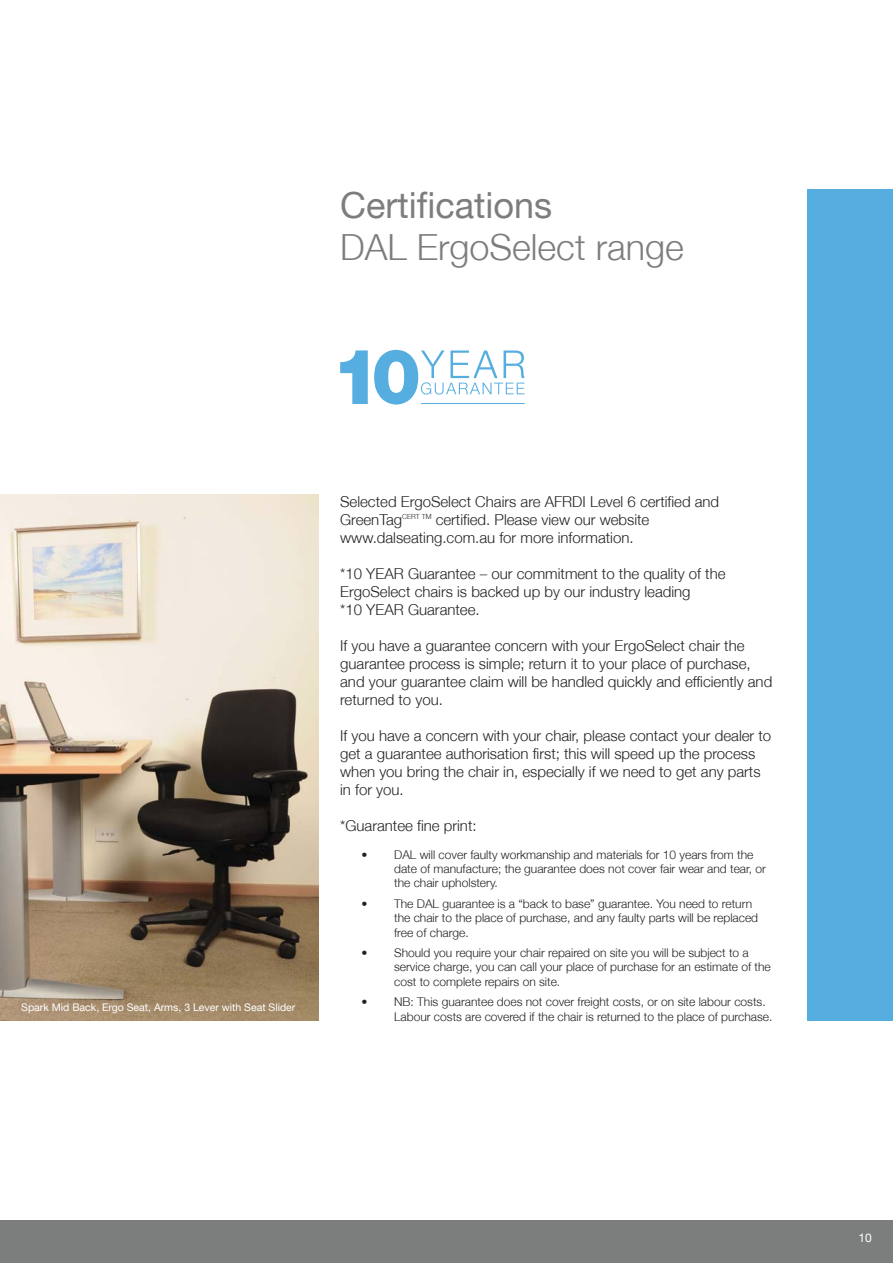
<style>
.page{position:relative;width:893px;height:1263px;background:#fff}
.page>*{position:absolute;margin:0;border:0;box-sizing:border-box;transform-origin:0 0}
.t1{font:300 36px "Helvetica Neue";color:#7c7d7d}
.t2{font:36px "Helvetica Neue";color:#7c7d7d}
.t3{font:300 15px/18px "Helvetica Neue";color:#231f20}
.t4{font:300 12px/14.4px "Helvetica Neue";color:#231f20}
.t5{font:12px "Helvetica Neue";color:#fff}
.t6{font:10.5px "Helvetica Neue";color:#fff}
</style>
<div class="page">
<img style="left:0;top:495px;width:319px;height:525px">
<div style="left:808px;top:189px;width:85px;height:831px;background:#56ade0"></div>
<svg style="left:340px;top:350px;width:28px;height:54px"></svg>
<svg style="left:374px;top:350px;width:151px;height:55px"></svg>
<hr style="left:421px;top:403px;width:104px;height:1px;background:#56ade0">
<div style="left:0;top:1220px;width:893px;height:43px;background:#7c7d7d"></div>
<h1 class="t2" style="left:340px;top:183px;width:213px">Certifications</h1>
<h1 class="t1" style="left:340px;top:225px;width:345px">DAL ErgoSelect range</h1>
<p class="t6" style="left:21px;top:1001px;width:276px">Spark Mid Back, Ergo Seat, Arms, 3 Lever with Seat Slider</p>
<p class="t3" style="left:340px;top:492px;width:381px">Selected ErgoSelect Chairs are AFRDI Level 6 certified and<br>GreenTag<sup>CERT</sup> <sup>TM</sup> certified. Please view our website www.dalseating.com.au for more information.</p>
<p class="t3" style="left:340px;top:564px;width:387px">*10 YEAR Guarantee – our commitment to the quality of the<br>ErgoSelect chairs is backed up by our industry leading<br>*10 YEAR Guarantee.</p>
<p class="t3" style="left:340px;top:636px;width:434px">If you have a guarantee concern with your ErgoSelect chair the guarantee process is simple; return it to your place of purchase, and your guarantee claim will be handled quickly and efficiently and returned to you.</p>
<p class="t3" style="left:340px;top:726px;width:433px">If you have a concern with your chair, please contact your dealer to get a guarantee authorisation first; this will speed up the process when you bring the chair in, especially if we need to get any parts in for you.</p>
<p class="t3" style="left:340px;top:816px;width:138px">*Guarantee fine print:</p>
<p class="t4" style="left:394px;top:847px;width:373px;text-indent:-33px">• DAL will cover faulty workmanship and materials for 10 years from the date of manufacture; the guarantee does not cover fair wear and tear, or the chair upholstery.</p>
<p class="t4" style="left:394px;top:896px;width:365px;text-indent:-33px">• The DAL guarantee is a “back to base” guarantee. You need to return the chair to the place of purchase, and any faulty parts will be replaced free of charge.</p>
<p class="t4" style="left:394px;top:945px;width:378px;text-indent:-33px">• Should you require your chair repaired on site you will be subject to a service charge, you can call your place of purchase for an estimate of the cost to complete repairs on site.</p>
<p class="t4" style="left:394px;top:994px;width:380px;text-indent:-33px">• NB: This guarantee does not cover freight costs, or on site labour costs.<br>Labour costs are covered if the chair is returned to the place of purchase.</p>
<p class="t5" style="left:858px;top:1230px;width:15px">10</p>
</div>
